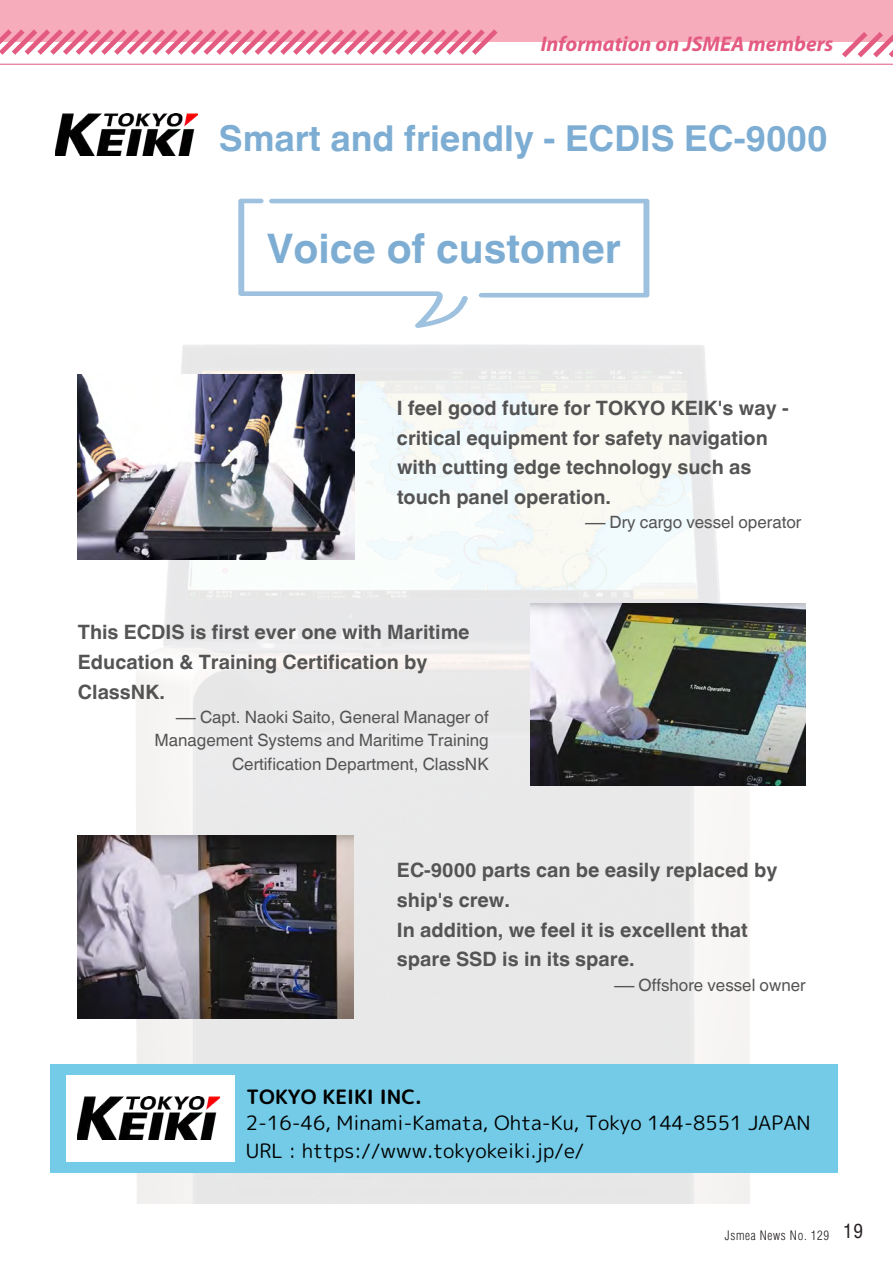
<style>
.page{position:relative;width:893px;height:1263px;background:#fff}
.page>*{position:absolute;margin:0;border:0;box-sizing:border-box;transform-origin:0 0}
.t1{font:700 40.8px "Helvetica World";color:#7dadd3}
.t2{font:700 35.7px "Helvetica World";color:#7dadd3}
.t3{font:italic 700 21.3px "Myriad Pro";color:#e45b82}
.t4{font:700 19.8px/29.7px "Helvetica World";color:#545454}
.t5{font:19.8px/27.6px "rounded mplus 1 p regular";color:#000}
.t6{font:19.8px "rounded mplus 1 p bold";color:#000}
.t7{font:16.95px/23.4px "Helvetica World";color:#545454;text-align:right}
.t8{font:300 condensed 12.75px "Helvetica LT Std";letter-spacing:.05em;color:#231f20}
.s1{font-weight:400;font-size:19.2px}
</style>
<div class="page">
<div style="left:0;top:0;width:893px;height:42px;background:#f7acbb"></div>
<svg style="left:842px;top:32px;width:51px;height:26px"></svg>
<hr style="left:0;top:64px;width:893px;height:1px;background:#e45b82">
<svg style="left:0;top:29px;width:498px;height:26px"></svg>
<img style="left:123px;top:344px;width:638px;height:859px">
<div style="left:50px;top:1065px;width:788px;height:108px;background:#73cbe7"></div>
<div style="left:66px;top:1075px;width:168px;height:87px;background:#fff"></div>
<img style="left:78px;top:1097px;width:142px;height:42px">
<img style="left:56px;top:114px;width:142px;height:42px">
<img style="left:530px;top:603px;width:276px;height:183px">
<svg style="left:238px;top:199px;width:411px;height:129px"></svg>
<img style="left:78px;top:375px;width:277px;height:184px">
<img style="left:78px;top:835px;width:276px;height:184px">
<p class="t3" style="left:541px;top:32px;width:294px">Information on JSMEA members</p>
<h2 class="t2" style="left:219px;top:118px;width:610px">Smart and friendly - ECDIS EC-9000</h2>
<h1 class="t1" style="left:267px;top:225px;width:356px">Voice of customer</h1>
<p class="t4" style="left:397px;top:393px;width:393px">I feel good future for TOKYO KEIK's way - critical equipment for safety navigation with cutting edge technology such as touch panel operation.</p>
<p class="t7" style="left:585px;top:511px;width:218px">── Dry cargo vessel operator</p>
<p class="t4" style="left:78px;top:618px;width:393px">This ECDIS is first ever one with Maritime<br>Education &amp; Training Certification by<br>ClassNK.</p>
<p class="t7" style="left:154px;top:705px;width:336px">── Capt. Naoki Saito, General Manager of<br>Management Systems and Maritime Training<br>Certification Department, ClassNK</p>
<p class="t4" style="left:397px;top:855px;width:382px">EC-9000 parts can be easily replaced by ship's crew.<br>In addition, we feel it is excellent that spare SSD is in its spare.</p>
<p class="t7" style="left:614px;top:973px;width:193px">── Offshore vessel owner</p>
<p class="t6" style="left:246px;top:1083px;width:177px">TOKYO KEIKI INC.</p>
<p class="t5" style="left:246px;top:1109px;width:566px">2-16-46, Minami-Kamata, Ohta-Ku, Tokyo 144-8551 JAPAN<br>URL : https://www.tokyokeiki.jp/e/</p>
<p class="t8" style="left:725px;top:1227px;width:140px">Jsmea News No. 129 <span class="s1">19</span></p>
</div>
